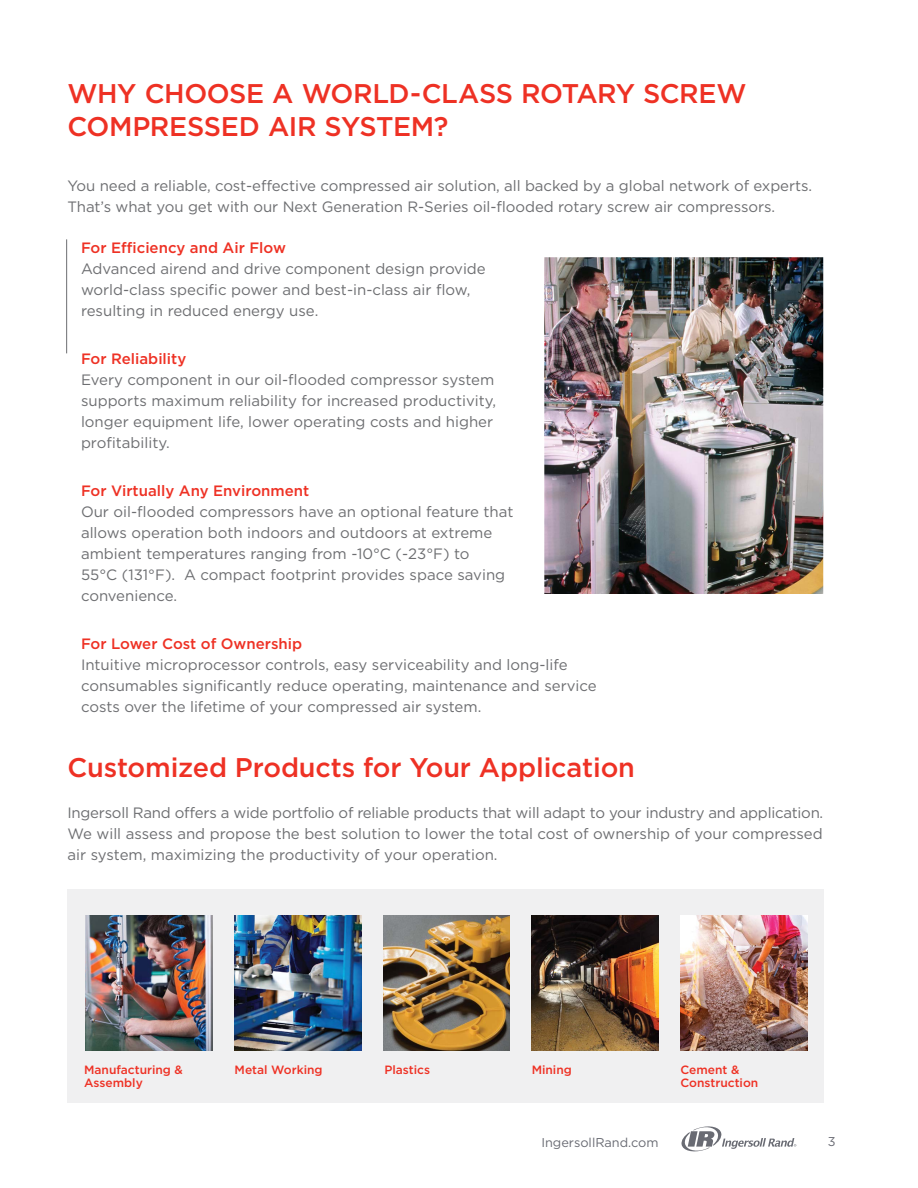
<style>
.page{position:relative;width:918px;height:1188px;background:#fff}
.page>*{position:absolute;margin:0;border:0;box-sizing:border-box;transform-origin:0 0}
.t1{font:500 27px/33px "Gotham";letter-spacing:-.01em;color:#ee3124}
.t2{font:15px/21px "Gotham";color:#6d6e71}
.t3{font:500 15px "Gotham";color:#ee3124}
.t4{font:12.75px "Gotham";color:#696b73}
.t5{font:500 12px/13.5px "Gotham";color:#ee3124}
</style>
<div class="page">
<svg style="left:681px;top:1126px;width:115px;height:26px"></svg>
<hr style="left:66px;top:239px;width:1px;height:114px;background:#6d6e71">
<img style="left:544px;top:257px;width:279px;height:337px">
<div style="left:67px;top:889px;width:757px;height:213px;background:#f0f0f1"></div>
<img style="left:86px;top:915px;width:127px;height:136px">
<img style="left:235px;top:915px;width:127px;height:136px">
<img style="left:532px;top:915px;width:127px;height:136px">
<img style="left:681px;top:915px;width:127px;height:136px">
<img style="left:384px;top:915px;width:126px;height:136px">
<h1 class="t1" style="left:67px;top:76px;width:681px">WHY CHOOSE A WORLD-CLASS ROTARY SCREW<br>COMPRESSED AIR SYSTEM?</h1>
<p class="t2" style="left:68px;top:175px;width:746px">You need a reliable, cost-effective compressed air solution, all backed by a global network of experts.<br>That’s what you get with our Next Generation R-Series oil-flooded rotary screw air compressors.</p>
<p class="t3" style="left:81px;top:238px;width:206px">For Efficiency and Air Flow</p>
<p class="t2" style="left:81px;top:258px;width:406px">Advanced airend and drive component design provide world-class specific power and best-in-class air flow, resulting in reduced energy use.</p>
<p class="t3" style="left:81px;top:349px;width:107px">For Reliability</p>
<p class="t2" style="left:81px;top:369px;width:417px">Every component in our oil-flooded compressor system supports maximum reliability for increased productivity, longer equipment life, lower operating costs and higher profitability.</p>
<p class="t3" style="left:81px;top:481px;width:230px">For Virtually Any Environment</p>
<p class="t2" style="left:81px;top:501px;width:434px">Our oil-flooded compressors have an optional feature that allows operation both indoors and outdoors at extreme ambient temperatures ranging from -10°C (-23°F) to<br>55°C (131°F). A compact footprint provides space saving convenience.</p>
<p class="t3" style="left:81px;top:634px;width:223px">For Lower Cost of Ownership</p>
<p class="t2" style="left:81px;top:654px;width:517px">Intuitive microprocessor controls, easy serviceability and long-life consumables significantly reduce operating, maintenance and service costs over the lifetime of your compressed air system.</p>
<h1 class="t1" style="left:68px;top:750px;width:569px">Customized Products for Your Application</h1>
<p class="t2" style="left:68px;top:802px;width:757px;text-align:justify">Ingersoll Rand offers a wide portfolio of reliable products that will adapt to your industry and application.<br>We will assess and propose the best solution to lower the total cost of ownership of your compressed air system, maximizing the productivity of your operation.</p>
<p class="t5" style="left:84px;top:1062px;width:100px">Manufacturing &amp;<br>Assembly</p>
<p class="t5" style="left:235px;top:1062px;width:90px">Metal Working</p>
<p class="t5" style="left:532px;top:1062px;width:42px">Mining</p>
<p class="t5" style="left:681px;top:1062px;width:79px">Cement &amp;<br>Construction</p>
<p class="t5" style="left:384px;top:1062px;width:47px">Plastics</p>
<p class="t4" style="left:541px;top:1134px;width:119px">IngersollRand.com</p>
<p class="t4" style="left:828px;top:1134px;width:9px">3</p>
</div>
